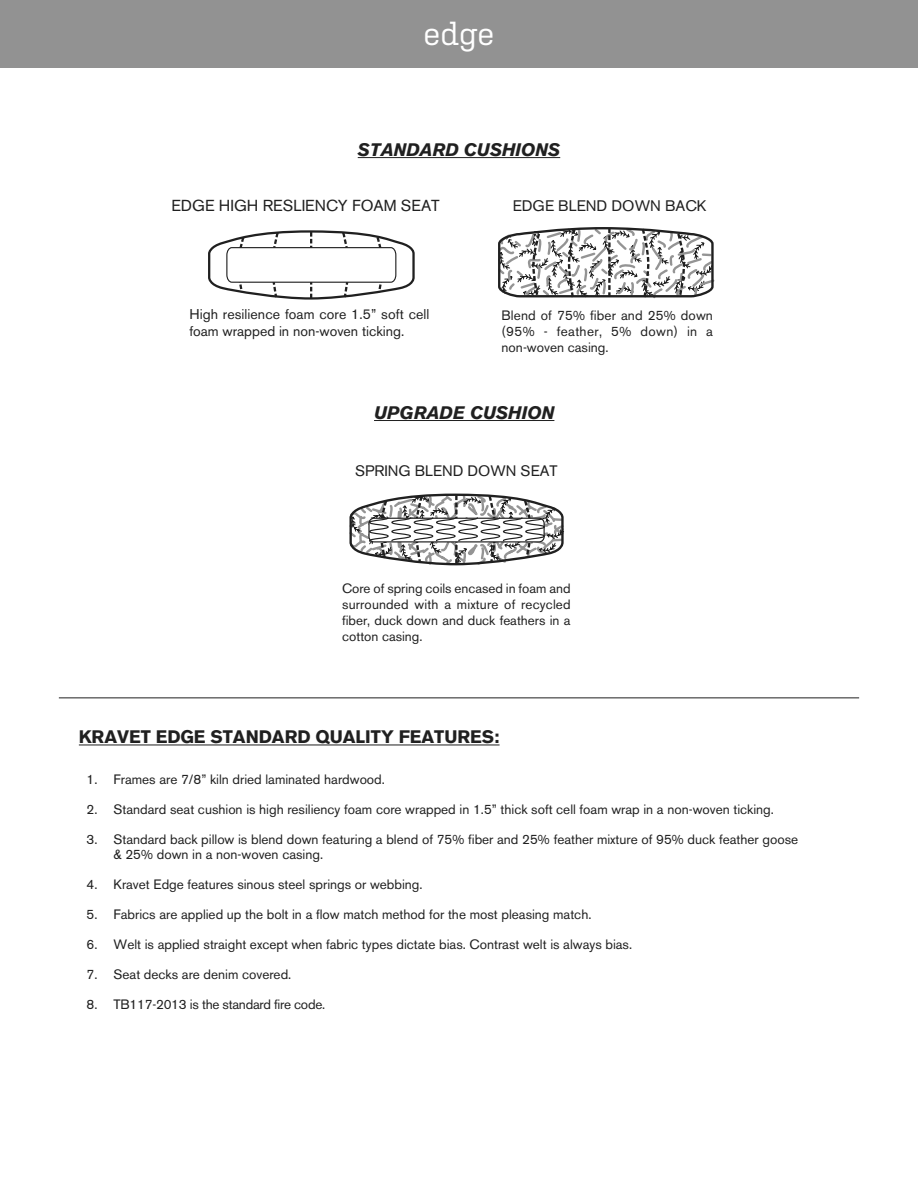
<style>
.page{position:relative;width:918px;height:1188px;background:#fff}
.page>*{position:absolute;margin:0;border:0;box-sizing:border-box;transform-origin:0 0}
.t1{font:31.5px "Kulturista";color:#fff}
.t2{font:700 18px "Akzidenz Grotesk BE";color:#202020}
.t3{font:italic 700 18px "Akzidenz Grotesk BE";color:#202020}
.t4{font:15.9px "Akzidenz Grotesk BE";color:#202020}
.t5{font:15.15px "Akzidenz Grotesk BE";color:#202020}
.t6{font:15px "Akzidenz Grotesk BE";color:#202020}
.t7{font:14.1px/17px "Akzidenz Grotesk BE";letter-spacing:.005em;color:#202020}
.t8{font:13.5px/16.2px "Akzidenz Grotesk BE";color:#202020;text-align:justify}
.t9{font:13.5px "Akzidenz Grotesk BE";letter-spacing:-.02em;color:#202020}
.t10{font:13.35px/16px "Akzidenz Grotesk BE";color:#202020;text-align:justify}
</style>
<div class="page">
<div style="left:0;top:0;width:918px;height:68px;background:#929292"></div>
<hr style="left:374px;top:420px;width:180px;height:1px;background:#202020">
<hr style="left:358px;top:157px;width:202px;height:1px;background:#202020">
<svg style="left:208px;top:230px;width:207px;height:70px"></svg>
<svg style="left:498px;top:227px;width:216px;height:72px"></svg>
<svg style="left:349px;top:493px;width:215px;height:72px"></svg>
<hr style="left:59px;top:698px;width:800px;height:1px;background:#202020">
<hr style="left:79px;top:745px;width:421px;height:1px;background:#202020">
<p class="t1" style="left:424px;top:12px;width:72px">edge</p>
<p class="t3" style="left:358px;top:139px;width:204px">STANDARD CUSHIONS</p>
<p class="t4" style="left:171px;top:196px;width:270px">EDGE HIGH RESLIENCY FOAM SEAT</p>
<p class="t7" style="left:189px;top:306px;width:242px">High resilience foam core 1.5” soft cell foam wrapped in non-woven ticking.</p>
<p class="t5" style="left:513px;top:197px;width:195px">EDGE BLEND DOWN BACK</p>
<p class="t8" style="left:502px;top:307px;width:213px">Blend of 75% fiber and 25% down (95% - feather, 5% down) in a non-woven casing.</p>
<p class="t3" style="left:374px;top:402px;width:182px">UPGRADE CUSHION</p>
<p class="t6" style="left:355px;top:462px;width:204px">SPRING BLEND DOWN SEAT</p>
<p class="t10" style="left:342px;top:580px;width:230px">Core of spring coils encased in foam and surrounded with a mixture of recycled fiber, duck down and duck feathers in a cotton casing.</p>
<p class="t2" style="left:79px;top:726px;width:422px">KRAVET EDGE STANDARD QUALITY FEATURES:</p>
<p class="t8" style="left:87px;top:772px;width:300px">1. Frames are 7/8” kiln dried laminated hardwood.</p>
<p class="t8" style="left:87px;top:802px;width:689px">2. Standard seat cushion is high resiliency foam core wrapped in 1.5” thick soft cell foam wrap in a non-woven ticking.</p>
<p class="t8" style="left:114px;top:832px;width:686px;line-height:15px;text-indent:-27px">3. Standard back pillow is blend down featuring a blend of 75% fiber and 25% feather mixture of 95% duck feather goose &amp; 25% down in a non-woven casing.</p>
<p class="t8" style="left:87px;top:877px;width:338px">4. Kravet Edge features sinous steel springs or webbing.</p>
<p class="t8" style="left:87px;top:907px;width:506px">5. Fabrics are applied up the bolt in a flow match method for the most pleasing match.</p>
<p class="t8" style="left:87px;top:937px;width:547px">6. Welt is applied straight except when fabric types dictate bias. Contrast welt is always bias.</p>
<p class="t8" style="left:87px;top:967px;width:206px">7. Seat decks are denim covered.</p>
<p class="t9" style="left:87px;top:997px;width:240px">8. TB117-2013 is the standard fire code.</p>
</div>
